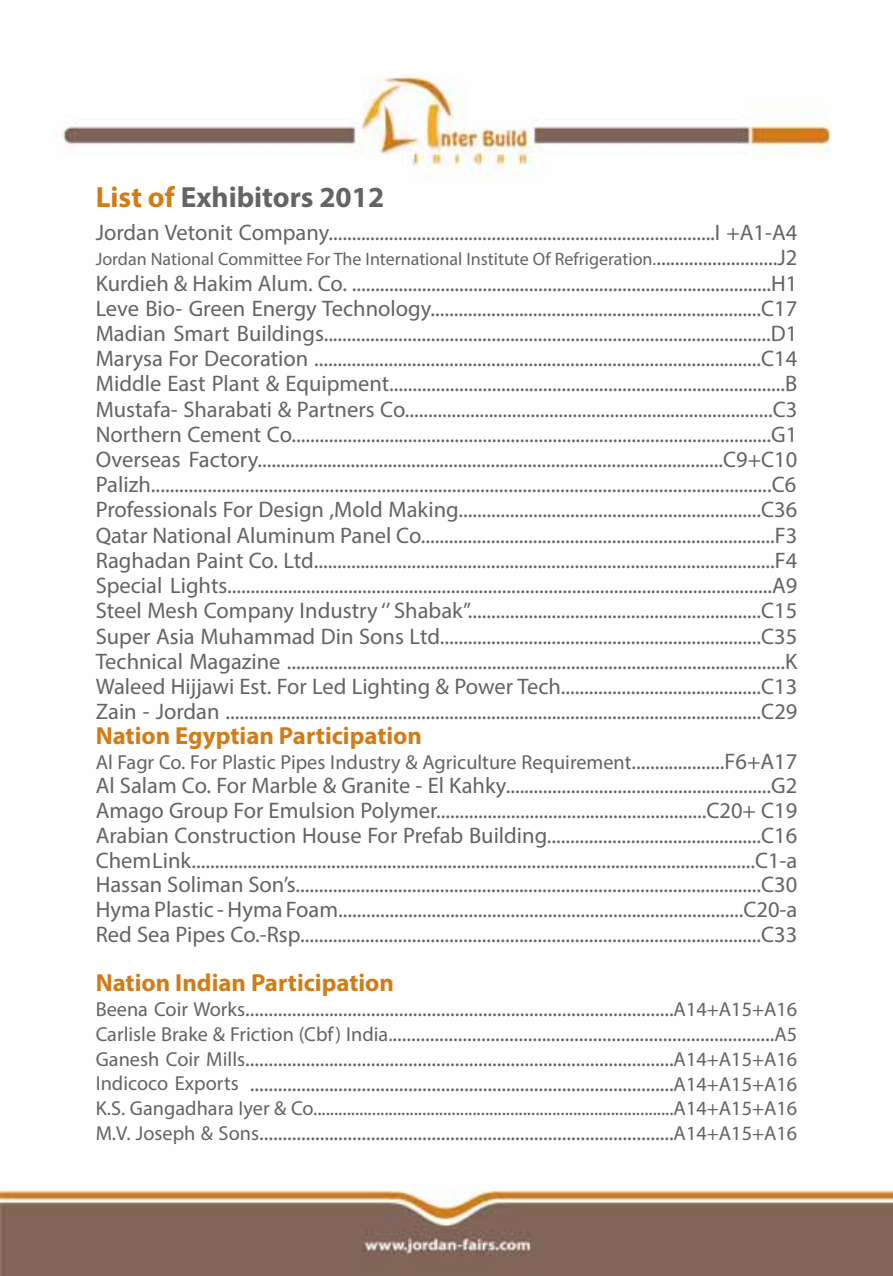
<style>
.page{position:relative;width:893px;height:1276px;background:#fff}
.page>*{position:absolute;margin:0;border:0;box-sizing:border-box;transform-origin:0 0}
.t1{font:700 29.25px "Myriad Pro";color:#636466}
.t2{font:700 24.75px "Myriad Pro";color:#d07d17}
.t3{font:22.5px/25.2px "Myriad Pro";color:#636466;text-align:justify}
.t4{font:20.25px "Myriad Pro";color:#636466}
.t5{font:18px "Myriad Pro";color:#636466}
.s1{color:#d07d17}
.s2{font-size:22.5px}
.s3{font-size:20.25px}
</style>
<div class="page">
<img style="left:0;top:75px;width:893px;height:1201px">
<h1 class="t1" style="left:96px;top:178px;width:290px"><span class="s1">List of</span> Exhibitors 2012</h1>
<p class="t3" style="left:96px;top:220px;width:703px">Jordan Vetonit Company...................................................................................I +A1-A4</p>
<p class="t5" style="left:96px;top:248px;width:703px">Jordan National Committee For The International Institute Of Refrigeration.<span class="s2">..........................J2</span></p>
<p class="t3" style="left:96px;top:270px;width:703px">Kurdieh &amp; Hakim Alum. Co. ..........................................................................................H1<br>Leve Bio- Green Energy Technology.......................................................................C17<br>Madian Smart Buildings................................................................................................D1<br>Marysa For Decoration ................................................................................................C14<br>Middle East Plant &amp; Equipment.....................................................................................B Mustafa- Sharabati &amp; Partners Co...............................................................................C3<br>Northern Cement Co.......................................................................................................G1<br>Overseas Factory....................................................................................................C9+C10<br>Palizh....................................................................................................................................C6<br>Professionals For Design ,Mold Making.................................................................C36<br>Qatar National Aluminum Panel Co............................................................................F3<br>Raghadan Paint Co. Ltd...................................................................................................F4<br>Special Lights.....................................................................................................................A9<br>Steel Mesh Company Industry ‘’ Shabak’’...............................................................C15<br>Super Asia Muhammad Din Sons Ltd.....................................................................C35<br>Technical Magazine ...........................................................................................................K Waleed Hijjawi Est. For Led Lighting &amp; Power Tech...........................................C13<br>Zain - Jordan ...................................................................................................................C29</p>
<p class="t2" style="left:96px;top:719px;width:328px">Nation Egyptian Participation</p>
<p class="t4" style="left:96px;top:749px;width:703px">Al Fagr Co. For Plastic Pipes Industry &amp; Agriculture Requirement<span class="s2">....................F6+A17</span></p>
<p class="t3" style="left:96px;top:773px;width:703px">Al Salam Co. For Marble &amp; Granite - El Kahky.........................................................G2<br>Amago Group For Emulsion Polymer..........................................................C20+ C19<br>Arabian Construction House For Prefab Building..............................................C16<br>Chem Link.........................................................................................................................C1-a Hassan Soliman Son’s....................................................................................................C30<br>Hyma Plastic - Hyma Foam.......................................................................................C20-a Red Sea Pipes Co.-Rsp...................................................................................................C33</p>
<p class="t2" style="left:96px;top:967px;width:300px">Nation Indian Participation</p>
<p class="t3" style="left:96px;top:996px;width:703px"><span class="s3">Beena Coir Works</span>............................................................................................<span class="s3">A14+A15+A16<br>Carlisle Brake &amp; Friction (Cbf) India.</span>..................................................................................<span class="s3">A5<br>Ganesh Coir Mills</span>............................................................................................<span class="s3">A14+A15+A16<br>Indicoco Exports</span> ...........................................................................................<span class="s3">A14+A15+A16</span></p>
<p class="t4" style="left:96px;top:1096px;width:703px">K.S. Gangadhara Iyer &amp; Co......................................................................................A14+A15+A16</p>
<p class="t3" style="left:96px;top:1119px;width:703px"><span class="s3">M.V. Joseph &amp; Sons</span>.........................................................................................<span class="s3">A14+A15+A16</span></p>
</div>
